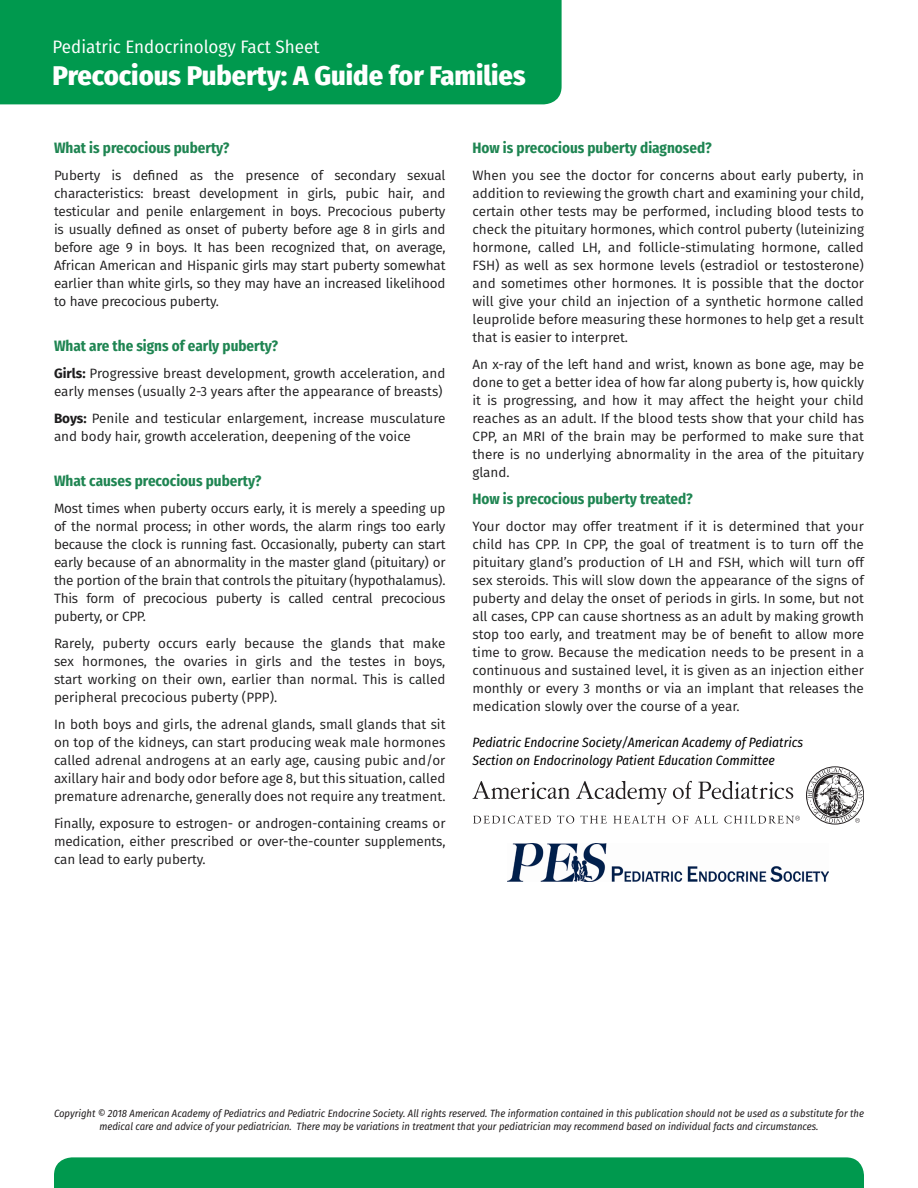
<style>
.page{position:relative;width:918px;height:1188px;background:#fff}
.page>*{position:absolute;margin:0;border:0;box-sizing:border-box;transform-origin:0 0}
.Heading_1{font:800 27px "Fira Sans Condensed";color:#fff;scale:1.05 1}
.Heading_1-2{font:18px "Fira Sans Condensed";color:#fff;scale:1.05 1}
.t1{font:700 15px "Fira Sans Condensed";color:#1f8552}
.t2{font:13.5px/18px "Fira Sans";color:#1d1c1d;text-align:justify}
.t3{font:italic 13.5px/18px "Fira Sans Condensed";color:#000}
.t4{font:italic 10.5px/13.5px "Fira Sans Condensed";color:#231f20;text-align:center}
.s1{font-weight:700}
</style>
<div class="page">
<div style="left:0;top:0;width:562px;height:104px;background:#00994e"></div>
<div style="left:54px;top:1157px;width:810px;height:31px;background:#00994e"></div>
<svg style="left:673px;top:781px;width:19px;height:18px"></svg>
<svg style="left:698px;top:781px;width:95px;height:18px"></svg>
<svg style="left:472px;top:781px;width:98px;height:18px"></svg>
<svg style="left:576px;top:781px;width:91px;height:24px"></svg>
<svg style="left:473px;top:815px;width:78px;height:9px"></svg>
<svg style="left:557px;top:815px;width:17px;height:9px"></svg>
<svg style="left:580px;top:815px;width:27px;height:8px"></svg>
<svg style="left:613px;top:815px;width:53px;height:8px"></svg>
<svg style="left:672px;top:816px;width:16px;height:8px"></svg>
<svg style="left:695px;top:816px;width:23px;height:7px"></svg>
<svg style="left:806px;top:767px;width:58px;height:57px"></svg>
<svg style="left:724px;top:816px;width:76px;height:8px"></svg>
<img style="left:508px;top:844px;width:321px;height:38px">
<p class="Heading_1-2" style="left:53px;top:34px;width:256px">Pediatric Endocrinology Fact Sheet</p>
<p class="Heading_1" style="left:53px;top:52px;width:452px">Precocious Puberty: A Guide for Families</p>
<p class="t1" style="left:54px;top:135px;width:177px">What is precocious puberty?</p>
<p class="t2" style="left:54px;top:166px;width:393px">Puberty is defined as the presence of secondary sexual characteristics: breast development in girls, pubic hair, and testicular and penile enlargement in boys. Precocious puberty is usually defined as onset of puberty before age 8 in girls and before age 9 in boys. It has been recognized that, on average, African American and Hispanic girls may start puberty somewhat earlier than white girls, so they may have an increased likelihood to have precocious puberty.</p>
<p class="t1" style="left:54px;top:333px;width:226px">What are the signs of early puberty?</p>
<p class="t2" style="left:54px;top:364px;width:393px"><span class="s1">Girls:</span> Progressive breast development, growth acceleration, and early menses (usually 2-3 years after the appearance of breasts)</p>
<p class="t2" style="left:54px;top:409px;width:393px"><span class="s1">Boys:</span> Penile and testicular enlargement, increase musculature and body hair, growth acceleration, deepening of the voice</p>
<p class="t1" style="left:54px;top:468px;width:209px">What causes precocious puberty?</p>
<p class="t2" style="left:54px;top:499px;width:393px">Most times when puberty occurs early, it is merely a speeding up of the normal process; in other words, the alarm rings too early because the clock is running fast. Occasionally, puberty can start early because of an abnormality in the master gland (pituitary) or the portion of the brain that controls the pituitary (hypothalamus).<br>This form of precocious puberty is called central precocious puberty, or CPP.</p>
<p class="t2" style="left:54px;top:634px;width:393px">Rarely, puberty occurs early because the glands that make sex hormones, the ovaries in girls and the testes in boys, start working on their own, earlier than normal. This is called peripheral precocious puberty (PPP).</p>
<p class="t2" style="left:54px;top:715px;width:393px">In both boys and girls, the adrenal glands, small glands that sit on top of the kidneys, can start producing weak male hormones called adrenal androgens at an early age, causing pubic and/or axillary hair and body odor before age 8, but this situation, called premature adrenarche, generally does not require any treatment.</p>
<p class="t2" style="left:54px;top:814px;width:393px">Finally, exposure to estrogen- or androgen-containing creams or medication, either prescribed or over-the-counter supplements, can lead to early puberty.</p>
<p class="t1" style="left:472px;top:135px;width:241px">How is precocious puberty diagnosed?</p>
<p class="t2" style="left:472px;top:166px;width:393px">When you see the doctor for concerns about early puberty, in addition to reviewing the growth chart and examining your child, certain other tests may be performed, including blood tests to check the pituitary hormones, which control puberty (luteinizing hormone, called LH, and follicle-stimulating hormone, called FSH) as well as sex hormone levels (estradiol or testosterone) and sometimes other hormones. It is possible that the doctor will give your child an injection of a synthetic hormone called leuprolide before measuring these hormones to help get a result that is easier to interpret.</p>
<p class="t2" style="left:472px;top:355px;width:393px">An x-ray of the left hand and wrist, known as bone age, may be done to get a better idea of how far along puberty is, how quickly it is progressing, and how it may affect the height your child reaches as an adult. If the blood tests show that your child has CPP, an MRI of the brain may be performed to make sure that there is no underlying abnormality in the area of the pituitary gland.</p>
<p class="t1" style="left:472px;top:486px;width:222px">How is precocious puberty treated?</p>
<p class="t2" style="left:472px;top:517px;width:393px">Your doctor may offer treatment if it is determined that your child has CPP. In CPP, the goal of treatment is to turn off the pituitary gland’s production of LH and FSH, which will turn off sex steroids. This will slow down the appearance of the signs of puberty and delay the onset of periods in girls. In some, but not all cases, CPP can cause shortness as an adult by making growth stop too early, and treatment may be of benefit to allow more time to grow. Because the medication needs to be present in a continuous and sustained level, it is given as an injection either monthly or every 3 months or via an implant that releases the medication slowly over the course of a year.</p>
<p class="t3" style="left:472px;top:733px;width:332px">Pediatric Endocrine Society/American Academy of Pediatrics<br>Section on Endocrinology Patient Education Committee</p>
<p class="t4" style="left:54px;top:1106px;width:812px">Copyright © 2018 American Academy of Pediatrics and Pediatric Endocrine Society. All rights reserved. The information contained in this publication should not be used as a substitute for the medical care and advice of your pediatrician. There may be variations in treatment that your pediatrician may recommend based on individual facts and circumstances.</p>
</div>
